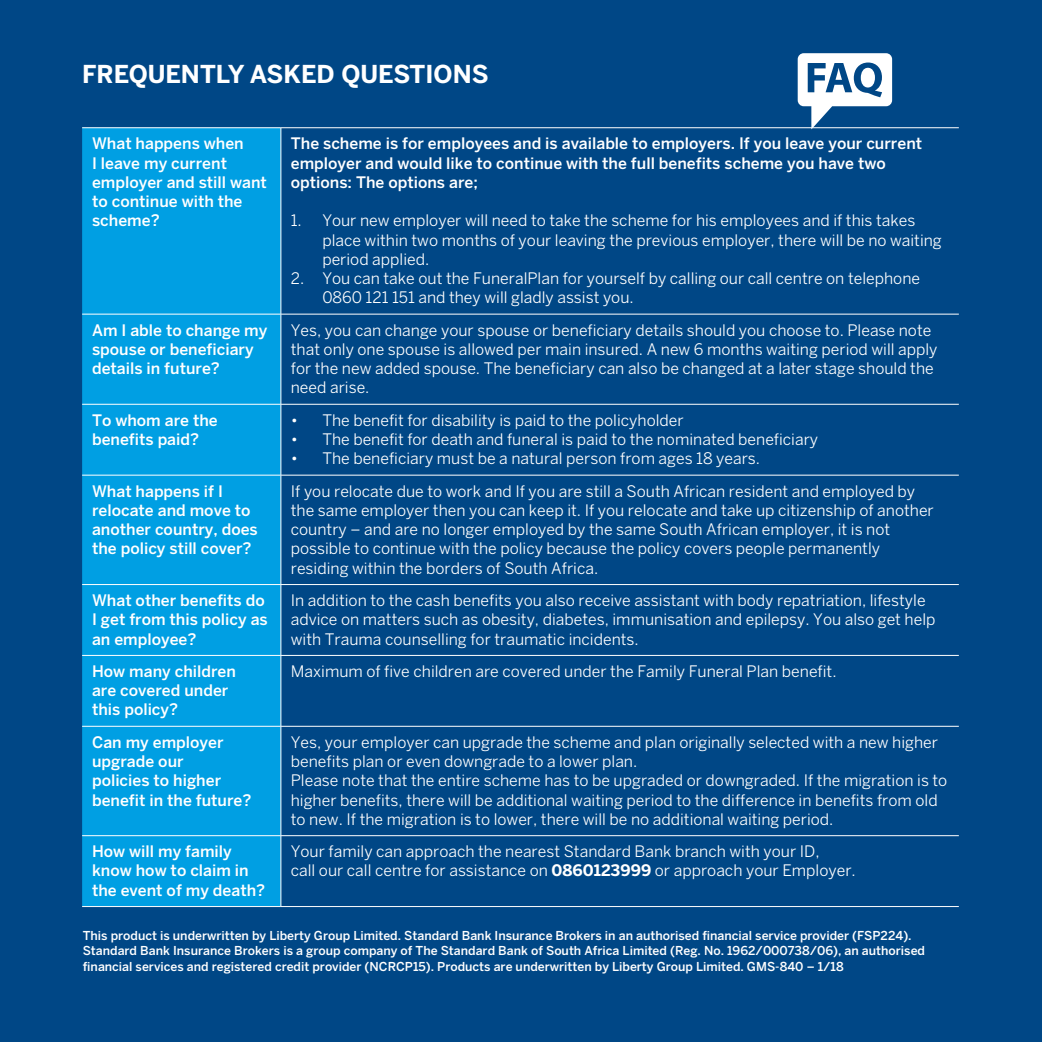
<style>
.page{position:relative;width:1042px;height:1042px;background:#004786}
.page>*{position:absolute;margin:0;border:0;box-sizing:border-box;transform-origin:0 0}
.t1{font:700 24.5px "Benton Sans";color:#fff}
.t2{font:15.75px/19.2px "Benton Sans";color:#fff}
.t3{font:500 15.75px/19.2px "Benton Sans";color:#fff}
.t4{font:500 12.25px/15.8px "Benton Sans";color:#fff}
.s1{font-weight:700}
</style>
<div class="page">
<div style="left:82px;top:128px;width:198px;height:778px;background:#009fe3"></div>
<hr style="left:280px;top:128px;width:1px;height:186px;background:#fff">
<hr style="left:280px;top:314px;width:1px;height:90px;background:#fff">
<hr style="left:280px;top:404px;width:1px;height:71px;background:#fff">
<hr style="left:280px;top:475px;width:1px;height:109px;background:#fff">
<hr style="left:280px;top:585px;width:1px;height:70px;background:#fff">
<hr style="left:280px;top:655px;width:1px;height:71px;background:#fff">
<hr style="left:280px;top:726px;width:1px;height:109px;background:#fff">
<hr style="left:280px;top:836px;width:1px;height:70px;background:#fff">
<hr style="left:82px;top:127px;width:199px;height:1px;background:#fff">
<hr style="left:281px;top:127px;width:678px;height:1px;background:#fff">
<hr style="left:82px;top:314px;width:199px;height:1px;background:#fff">
<hr style="left:281px;top:314px;width:678px;height:1px;background:#fff">
<hr style="left:82px;top:404px;width:199px;height:1px;background:#fff">
<hr style="left:281px;top:404px;width:678px;height:1px;background:#fff">
<hr style="left:82px;top:475px;width:199px;height:1px;background:#fff">
<hr style="left:281px;top:475px;width:678px;height:1px;background:#fff">
<hr style="left:82px;top:584px;width:199px;height:1px;background:#fff">
<hr style="left:281px;top:584px;width:678px;height:1px;background:#fff">
<hr style="left:82px;top:655px;width:199px;height:1px;background:#fff">
<hr style="left:281px;top:655px;width:678px;height:1px;background:#fff">
<hr style="left:82px;top:726px;width:199px;height:1px;background:#fff">
<hr style="left:281px;top:726px;width:678px;height:1px;background:#fff">
<hr style="left:82px;top:835px;width:199px;height:1px;background:#fff">
<hr style="left:281px;top:835px;width:678px;height:1px;background:#fff">
<hr style="left:82px;top:906px;width:199px;height:1px;background:#fff">
<hr style="left:281px;top:906px;width:678px;height:1px;background:#fff">
<svg style="left:798px;top:53px;width:94px;height:76px"></svg>
<h1 class="t1" style="left:82px;top:59px;width:408px">FREQUENTLY ASKED QUESTIONS</h1>
<p class="t3" style="left:92px;top:134px;width:176px">What happens when<br>I leave my current employer and still want to continue with the scheme?</p>
<p class="t3" style="left:291px;top:134px;width:633px">The scheme is for employees and is available to employers. If you leave your current employer and would like to continue with the full benefits scheme you have two options: The options are;</p>
<p class="t2" style="left:322px;top:211px;width:621px;text-indent:-32px">1. Your new employer will need to take the scheme for his employees and if this takes place within two months of your leaving the previous employer, there will be no waiting period applied.</p>
<p class="t2" style="left:322px;top:268px;width:599px;text-indent:-32px">2. You can take out the FuneralPlan for yourself by calling our call centre on telephone<br>0860 121 151 and they will gladly assist you.</p>
<p class="t3" style="left:92px;top:320px;width:177px">Am I able to change my spouse or beneficiary details in future?</p>
<p class="t2" style="left:291px;top:320px;width:648px">Yes, you can change your spouse or beneficiary details should you choose to. Please note that only one spouse is allowed per main insured. A new 6 months waiting period will apply for the new added spouse. The beneficiary can also be changed at a later stage should the need arise.</p>
<p class="t3" style="left:92px;top:410px;width:127px">To whom are the benefits paid?</p>
<p class="t2" style="left:291px;top:410px;width:394px">• The benefit for disability is paid to the policyholder</p>
<p class="t2" style="left:291px;top:429px;width:529px">• The benefit for death and funeral is paid to the nominated beneficiary</p>
<p class="t2" style="left:291px;top:449px;width:471px">• The beneficiary must be a natural person from ages 18 years.</p>
<p class="t3" style="left:92px;top:481px;width:167px">What happens if I relocate and move to another country, does the policy still cover?</p>
<p class="t2" style="left:291px;top:481px;width:644px">If you relocate due to work and If you are still a South African resident and employed by the same employer then you can keep it. If you relocate and take up citizenship of another country – and are no longer employed by the same South African employer, it is not possible to continue with the policy because the policy covers people permanently residing within the borders of South Africa.</p>
<p class="t3" style="left:92px;top:590px;width:177px">What other benefits do<br>I get from this policy as an employee?</p>
<p class="t2" style="left:291px;top:590px;width:646px">In addition to the cash benefits you also receive assistant with body repatriation, lifestyle advice on matters such as obesity, diabetes, immunisation and epilepsy. You also get help with Trauma counselling for traumatic incidents.</p>
<p class="t3" style="left:92px;top:661px;width:145px">How many children are covered under this policy?</p>
<p class="t2" style="left:291px;top:661px;width:547px">Maximum of five children are covered under the Family Funeral Plan benefit.</p>
<p class="t3" style="left:92px;top:732px;width:161px">Can my employer upgrade our<br>policies to higher benefit in the future?</p>
<p class="t2" style="left:291px;top:732px;width:658px">Yes, your employer can upgrade the scheme and plan originally selected with a new higher benefits plan or even downgrade to a lower plan.<br>Please note that the entire scheme has to be upgraded or downgraded. If the migration is to higher benefits, there will be additional waiting period to the difference in benefits from old to new. If the migration is to lower, there will be no additional waiting period.</p>
<p class="t3" style="left:92px;top:841px;width:175px">How will my family know how to claim in the event of my death?</p>
<p class="t2" style="left:291px;top:841px;width:566px">Your family can approach the nearest Standard Bank branch with your ID,<br>call our call centre for assistance on <span class="s1">0860123999</span> or approach your Employer.</p>
<p class="t4" style="left:83px;top:927px;width:844px">This product is underwritten by Liberty Group Limited. Standard Bank Insurance Brokers in an authorised financial service provider (FSP224).<br>Standard Bank Insurance Brokers is a group company of The Standard Bank of South Africa Limited (Reg. No. 1962/000738/06), an authorised financial services and registered credit provider (NCRCP15). Products are underwritten by Liberty Group Limited. GMS-840 – 1/18</p>
</div>
